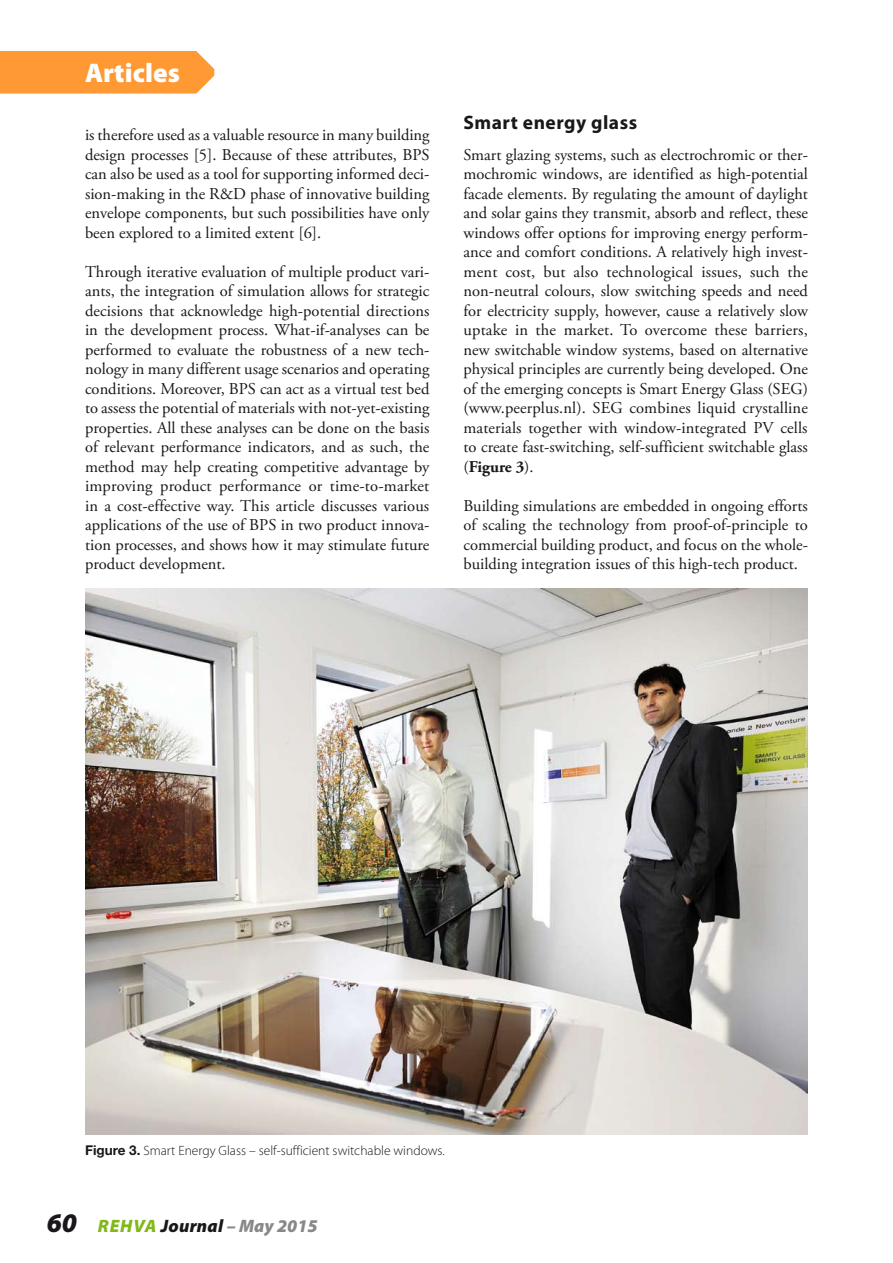
<style>
.page{position:relative;width:893px;height:1263px;background:#fff}
.page>*{position:absolute;margin:0;border:0;box-sizing:border-box;transform-origin:0 0}
.t1{font:900 27px "Myriad Pro";color:#fff}
.t2{font:700 19.5px "Myriad Pro";letter-spacing:.025em;color:#1a171b}
.t3{font:italic 900 18px "Myriad Pro";letter-spacing:.015em;color:#878889}
.t4{font:16.5px/19.5px "Adobe Garamond Pro";color:#1a171b;text-align:justify}
.t5{font:300 13.5px "Myriad Pro";color:#1a171b}
.s1{font-weight:700}
.s2{font-family:"Helvetica Neue LT Std";font-weight:700}
.s3{font-size:27px;color:#1a171b}
.s4{color:#83b819}
.s5{color:#1a171b}
</style>
<div class="page">
<img style="left:85px;top:589px;width:723px;height:546px">
<div style="left:0;top:51px;width:214px;height:43px;background:#f93"></div>
<h1 class="t1" style="left:85px;top:54px;width:96px">Articles</h1>
<p class="t4" style="left:85px;top:126px;width:346px">is therefore used as a valuable resource in many building design processes [5]. Because of these attributes, BPS can also be used as a tool for supporting informed deci&shy;sion-making in the R&amp;D phase of innovative building envelope components, but such possibilities have only been explored to a limited extent [6].</p>
<p class="t4" style="left:85px;top:262px;width:346px">Through iterative evaluation of multiple product vari&shy;ants, the integration of simulation allows for strategic decisions that acknowledge high-potential directions in the development process. What-if-analyses can be performed to evaluate the robustness of a new tech&shy;nology in many different usage scenarios and operating conditions. Moreover, BPS can act as a virtual test bed to assess the potential of materials with not-yet-existing properties. All these analyses can be done on the basis of relevant performance indicators, and as such, the method may help creating competitive advantage by improving product performance or time-to-market in a cost-effective way. This article discusses various applications of the use of BPS in two product innova&shy;tion processes, and shows how it may stimulate future product development.</p>
<p class="t2" style="left:463px;top:110px;width:175px">Smart energy glass</p>
<p class="t4" style="left:463px;top:145px;width:346px">Smart glazing systems, such as electrochromic or ther&shy;mochromic windows, are identified as high-potential facade elements. By regulating the amount of daylight and solar gains they transmit, absorb and reflect, these windows offer options for improving energy perform&shy;ance and comfort conditions. A relatively high invest&shy;ment cost, but also technological issues, such the non-neutral colours, slow switching speeds and need for electricity supply, however, cause a relatively slow uptake in the market. To overcome these barriers, new switchable window systems, based on alternative physical principles are currently being developed. One of the emerging concepts is Smart Energy Glass (SEG) (www.peerplus.nl). SEG combines liquid crystalline materials together with window-integrated PV cells to create fast-switching, self-sufficient switchable glass (<span class="s1">Figure 3</span>).</p>
<p class="t4" style="left:463px;top:496px;width:346px">Building simulations are embedded in ongoing efforts of scaling the technology from proof-of-principle to commercial building product, and focus on the whole&shy;building integration issues of this high-tech product.</p>
<p class="t5" style="left:85px;top:1142px;width:361px"><span class="s2">Figure 3.</span> Smart Energy Glass – self-sufficient switchable windows.</p>
<p class="t3" style="left:47px;top:1214px;width:272px"><span class="s3">60</span> <span class="s4">REHVA</span> <span class="s5">Journal</span> – May 2015</p>
</div>
